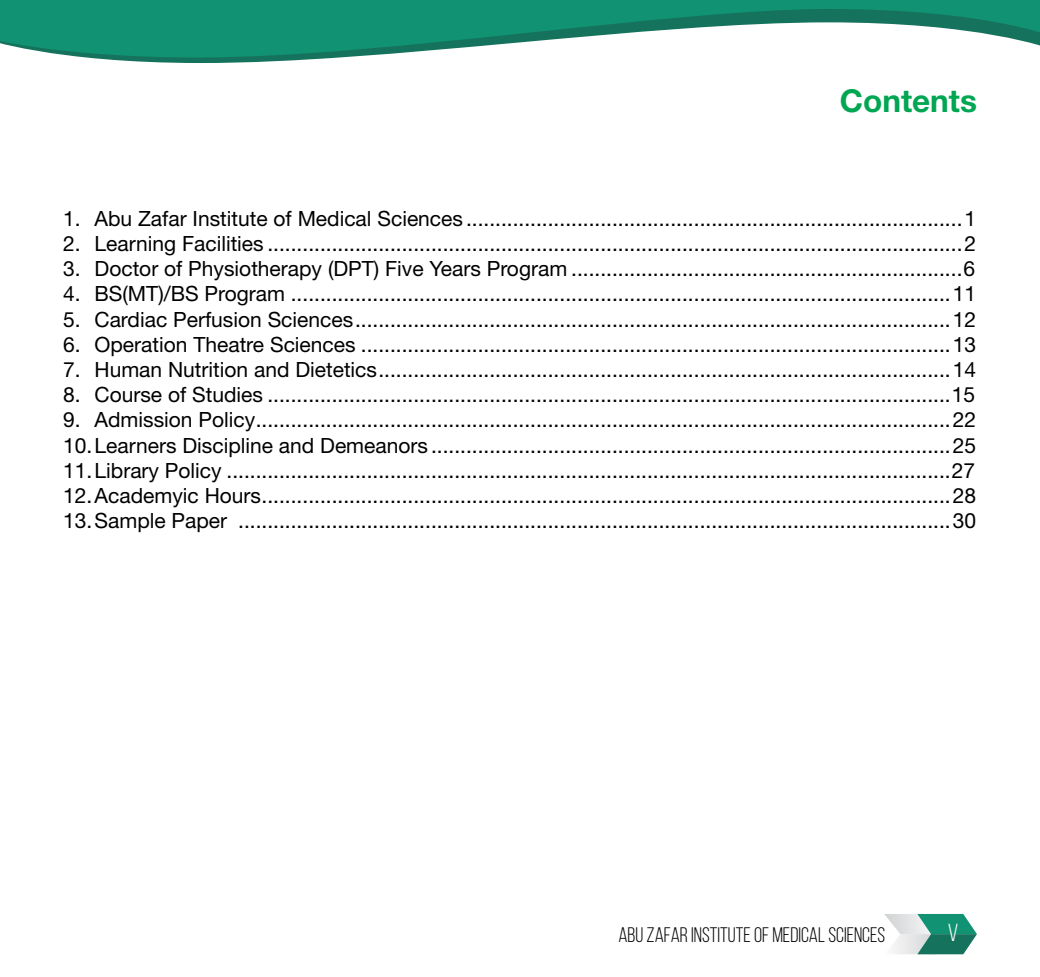
<style>
.page{position:relative;width:1040px;height:977px;background:#fff}
.page>*{position:absolute;margin:0;border:0;box-sizing:border-box;transform-origin:0 0}
.t1{font:700 31.5px "Helvetica Neue";color:#00a651}
.t2{font:24.5px "Bebas Neue";color:#fff}
.t3{font:21px/25.2px "Helvetica Neue";color:#000;text-align:justify}
.t4{font:21px "Bebas Neue";color:#000}
</style>
<div class="page">
<svg style="left:82px;top:57px;width:264px;height:6px;fill:#15735d"></svg>
<svg style="left:0;top:0;width:1040px;height:57px;fill:#119373"></svg>
<svg style="left:884px;top:914px;width:92px;height:40px"></svg>
<h1 class="t1" style="left:839px;top:81px;width:139px">Contents</h1>
<p class="t3" style="left:63px;top:205px;width:914px">1. Abu Zafar Institute of Medical Sciences .....................................................................................1</p>
<p class="t3" style="left:63px;top:230px;width:914px">2. Learning Facilities .......................................................................................................................2</p>
<p class="t3" style="left:63px;top:256px;width:913px">3. Doctor of Physiotherapy (DPT) Five Years Program ...................................................................6</p>
<p class="t3" style="left:63px;top:281px;width:914px">4. BS(MT)/BS Program .................................................................................................................11</p>
<p class="t3" style="left:63px;top:306px;width:914px">5. Cardiac Perfusion Sciences......................................................................................................12</p>
<p class="t3" style="left:63px;top:331px;width:914px">6. Operation Theatre Sciences .....................................................................................................13</p>
<p class="t3" style="left:63px;top:356px;width:914px">7. Human Nutrition and Dietetics..................................................................................................14</p>
<p class="t3" style="left:63px;top:382px;width:913px">8. Course of Studies .....................................................................................................................15</p>
<p class="t3" style="left:63px;top:407px;width:914px">9. Admission Policy.......................................................................................................................22<br>10.Learners Discipline and Demeanors .........................................................................................25<br>11.Library Policy ............................................................................................................................27<br>12.Academyic Hours......................................................................................................................28<br>13.Sample Paper ..........................................................................................................................30</p>
<p class="t4" style="left:618px;top:923px;width:268px">ABU ZAFAR INSTITUTE OF MEDICAL SCIENCES</p>
<p class="t2" style="left:947px;top:919px;width:12px">V</p>
</div>
